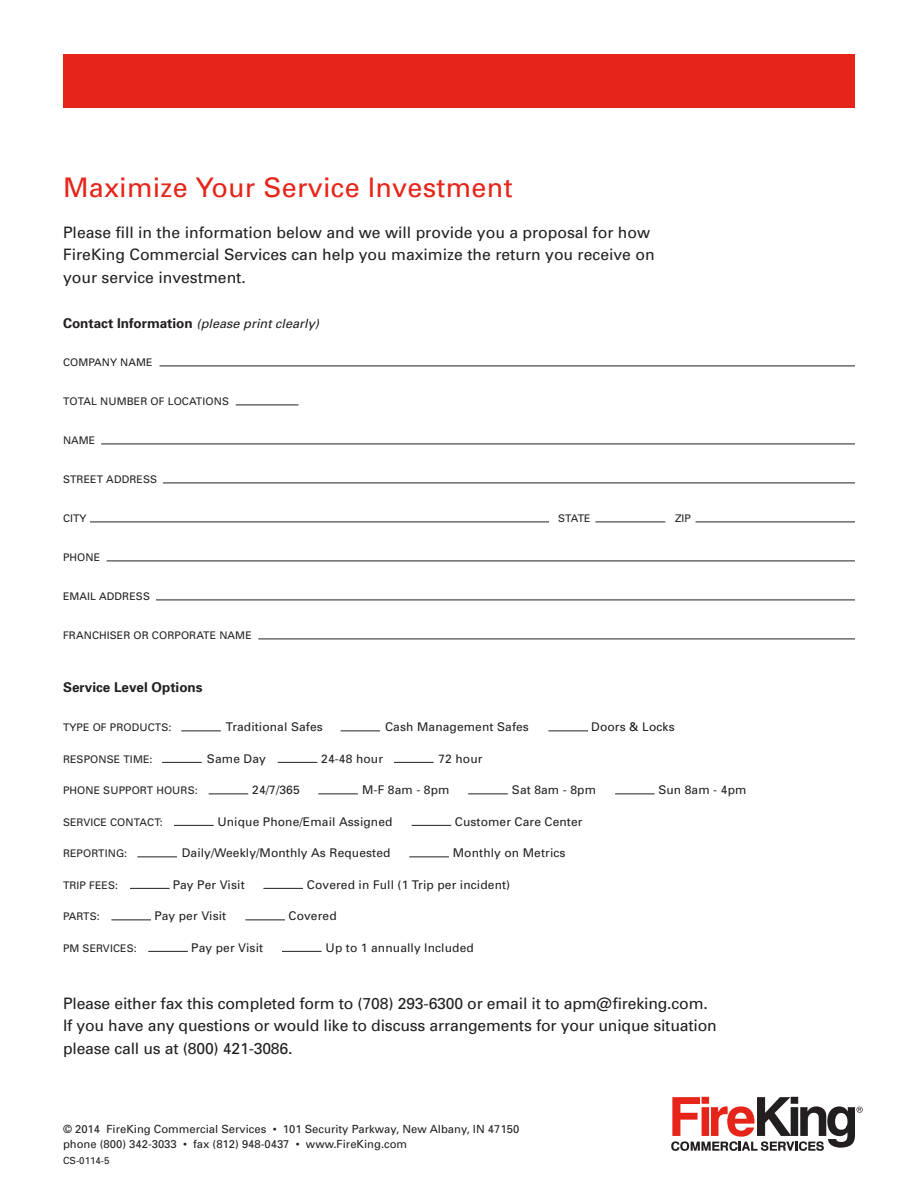
<style>
.page{position:relative;width:918px;height:1188px;background:#fff}
.page>*{position:absolute;margin:0;border:0;box-sizing:border-box;transform-origin:0 0}
.t1{font:27px "Univers";letter-spacing:.01em;color:#e72419}
.Text_Large{font:15.75px/22.5px "Univers";letter-spacing:-.01em;color:#231f20}
.t2{font:700 13.5px "Univers";color:#231f20}
.t3{font:italic 12.75px "Univers";color:#231f20}
.t4{font:12px "Univers";letter-spacing:.01em;color:#231f20}
.t5{font:11.25px "Univers";color:#231f20}
.t6{font:10.5px "Univers";letter-spacing:.01em;color:#231f20}
.t7{font:9.75px "Univers";color:#231f20}
.s1{font-weight:700;font-style:normal;font-size:13.5px}
</style>
<div class="page">
<div style="left:63px;top:54px;width:792px;height:54px;background:#e72419"></div>
<hr style="left:181px;top:730px;width:40px;height:1px;background:#231f20">
<hr style="left:340px;top:730px;width:40px;height:1px;background:#231f20">
<hr style="left:278px;top:762px;width:39px;height:1px;background:#231f20">
<hr style="left:318px;top:794px;width:40px;height:1px;background:#231f20">
<hr style="left:412px;top:825px;width:39px;height:1px;background:#231f20">
<hr style="left:409px;top:856px;width:40px;height:1px;background:#231f20">
<hr style="left:468px;top:794px;width:40px;height:1px;background:#231f20">
<hr style="left:615px;top:794px;width:40px;height:1px;background:#231f20">
<hr style="left:162px;top:762px;width:40px;height:1px;background:#231f20">
<hr style="left:209px;top:794px;width:39px;height:1px;background:#231f20">
<hr style="left:174px;top:825px;width:40px;height:1px;background:#231f20">
<hr style="left:137px;top:856px;width:40px;height:1px;background:#231f20">
<hr style="left:130px;top:888px;width:40px;height:1px;background:#231f20">
<hr style="left:111px;top:920px;width:40px;height:1px;background:#231f20">
<hr style="left:245px;top:920px;width:40px;height:1px;background:#231f20">
<hr style="left:148px;top:951px;width:40px;height:1px;background:#231f20">
<hr style="left:282px;top:951px;width:40px;height:1px;background:#231f20">
<hr style="left:263px;top:888px;width:40px;height:1px;background:#231f20">
<hr style="left:548px;top:730px;width:40px;height:1px;background:#231f20">
<hr style="left:394px;top:762px;width:40px;height:1px;background:#231f20">
<hr style="left:159px;top:366px;width:696px;height:1px;background:#231f20">
<hr style="left:101px;top:444px;width:754px;height:1px;background:#231f20">
<hr style="left:163px;top:483px;width:692px;height:1px;background:#231f20">
<hr style="left:90px;top:522px;width:459px;height:1px;background:#231f20">
<hr style="left:107px;top:561px;width:748px;height:1px;background:#231f20">
<hr style="left:156px;top:600px;width:699px;height:1px;background:#231f20">
<hr style="left:258px;top:639px;width:597px;height:1px;background:#231f20">
<hr style="left:236px;top:405px;width:62px;height:1px;background:#231f20">
<hr style="left:696px;top:522px;width:159px;height:1px;background:#231f20">
<hr style="left:595px;top:522px;width:70px;height:1px;background:#231f20">
<svg style="left:671px;top:1097px;width:192px;height:54px"></svg>
<p class="t1" style="left:63px;top:171px;width:451px">Maximize Your Service Investment</p>
<p class="Text_Large" style="left:63px;top:221px;width:593px">Please fill in the information below and we will provide you a proposal for how<br>FireKing Commercial Services can help you maximize the return you receive on your service investment.</p>
<p class="t3" style="left:63px;top:316px;width:258px"><span class="s1">Contact Information</span> (please print clearly)</p>
<p class="t6" style="left:63px;top:356px;width:91px">COMPANY NAME</p>
<p class="t6" style="left:63px;top:395px;width:168px">TOTAL NUMBER OF LOCATIONS</p>
<p class="t6" style="left:63px;top:434px;width:34px">NAME</p>
<p class="t6" style="left:63px;top:473px;width:96px">STREET ADDRESS</p>
<p class="t6" style="left:63px;top:512px;width:25px">CITY</p>
<p class="t6" style="left:558px;top:512px;width:34px">STATE</p>
<p class="t6" style="left:675px;top:512px;width:17px">ZIP</p>
<p class="t6" style="left:63px;top:551px;width:39px">PHONE</p>
<p class="t6" style="left:63px;top:590px;width:89px">EMAIL ADDRESS</p>
<p class="t6" style="left:63px;top:629px;width:190px">FRANCHISER OR CORPORATE NAME</p>
<p class="t2" style="left:63px;top:679px;width:141px">Service Level Options</p>
<p class="t6" style="left:63px;top:721px;width:110px">TYPE OF PRODUCTS:</p>
<p class="t4" style="left:226px;top:719px;width:98px">Traditional Safes</p>
<p class="t4" style="left:385px;top:719px;width:145px">Cash Management Safes</p>
<p class="t4" style="left:591px;top:719px;width:85px">Doors &amp; Locks</p>
<p class="t6" style="left:63px;top:752px;width:91px">RESPONSE TIME:</p>
<p class="t4" style="left:207px;top:751px;width:60px">Same Day</p>
<p class="t4" style="left:321px;top:751px;width:63px">24-48 hour</p>
<p class="t4" style="left:438px;top:751px;width:46px">72 hour</p>
<p class="t6" style="left:63px;top:784px;width:136px">PHONE SUPPORT HOURS:</p>
<p class="t4" style="left:252px;top:782px;width:49px">24/7/365</p>
<p class="t4" style="left:362px;top:782px;width:89px">M-F 8am - 8pm</p>
<p class="t4" style="left:512px;top:782px;width:86px">Sat 8am - 8pm</p>
<p class="t4" style="left:658px;top:782px;width:90px">Sun 8am - 4pm</p>
<p class="t6" style="left:63px;top:815px;width:101px">SERVICE CONTACT:</p>
<p class="t4" style="left:217px;top:814px;width:177px">Unique Phone/Email Assigned</p>
<p class="t4" style="left:455px;top:814px;width:129px">Customer Care Center</p>
<p class="t6" style="left:63px;top:847px;width:66px">REPORTING:</p>
<p class="t4" style="left:182px;top:845px;width:210px">Daily/Weekly/Monthly As Requested</p>
<p class="t4" style="left:453px;top:845px;width:114px">Monthly on Metrics</p>
<p class="t6" style="left:63px;top:878px;width:57px">TRIP FEES:</p>
<p class="t4" style="left:173px;top:877px;width:73px">Pay Per Visit</p>
<p class="t4" style="left:307px;top:877px;width:205px">Covered in Full (1 Trip per incident)</p>
<p class="t6" style="left:63px;top:910px;width:38px">PARTS:</p>
<p class="t4" style="left:154px;top:908px;width:73px">Pay per Visit</p>
<p class="t4" style="left:289px;top:908px;width:50px">Covered</p>
<p class="t6" style="left:63px;top:941px;width:75px">PM SERVICES:</p>
<p class="t4" style="left:191px;top:940px;width:73px">Pay per Visit</p>
<p class="t4" style="left:326px;top:940px;width:150px">Up to 1 annually Included</p>
<p class="Text_Large" style="left:63px;top:992px;width:655px">Please either fax this completed form to (708) 293-6300 or email it to apm@fireking.com.<br>If you have any questions or would like to discuss arrangements for your unique situation please call us at (800) 421-3086.</p>
<p class="t5" style="left:63px;top:1122px;width:458px">© 2014 FireKing Commercial Services • 101 Security Parkway, New Albany, IN 47150</p>
<p class="t5" style="left:63px;top:1137px;width:346px">phone (800) 342-3033 • fax (812) 948-0437 • www.FireKing.com</p>
<p class="t7" style="left:63px;top:1155px;width:48px">CS-0114-5</p>
</div>
